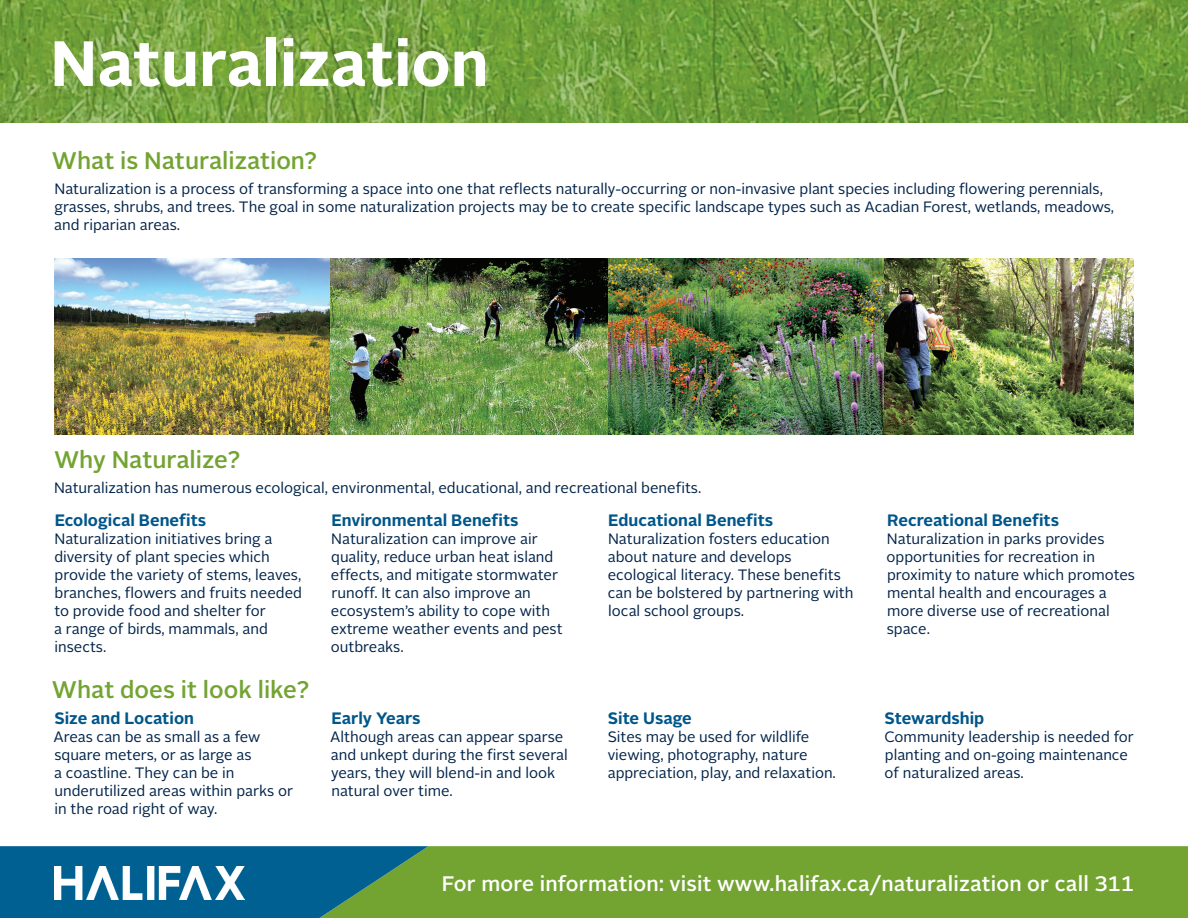
<style>
.page{position:relative;width:1188px;height:918px;background:#fff}
.page>*{position:absolute;margin:0;border:0;box-sizing:border-box;transform-origin:0 0}
.t1{font:700 63.75px "Alright Sans";color:#fff}
.t2{font:500 24px "Alright Sans";color:#73a432}
.t3{font:500 21px "Alright Sans";letter-spacing:.01em;color:#fff}
.t4{font:700 16.5px "Alright Sans";color:#00568a}
.t5{font:15px/18px "Alright Sans";color:#002349}
</style>
<div class="page">
<svg style="left:0;top:846px;width:428px;height:72px;background:#146c84"></svg>
<div style="left:443px;top:846px;width:745px;height:72px;background:#73a432"></div>
<img style="left:54px;top:867px;width:191px;height:32px">
<svg style="left:0;top:0;width:1188px;height:123px;background:#709f3c"></svg>
<img style="left:54px;top:259px;width:1080px;height:176px">
<h1 class="t1" style="left:50px;top:19px;width:440px">Naturalization</h1>
<h2 class="t2" style="left:52px;top:144px;width:267px">What is Naturalization?</h2>
<p class="t5" style="left:54px;top:180px;width:1061px">Naturalization is a process of transforming a space into one that reflects naturally-occurring or non-invasive plant species including flowering perennials, grasses, shrubs, and trees. The goal in some naturalization projects may be to create specific landscape types such as Acadian Forest, wetlands, meadows, and riparian areas.</p>
<h2 class="t2" style="left:54px;top:443px;width:188px">Why Naturalize?</h2>
<p class="t5" style="left:54px;top:479px;width:649px">Naturalization has numerous ecological, environmental, educational, and recreational benefits.</p>
<p class="t4" style="left:55px;top:509px;width:153px">Ecological Benefits</p>
<p class="t5" style="left:54px;top:530px;width:249px">Naturalization initiatives bring a diversity of plant species which provide the variety of stems, leaves, branches, flowers and fruits needed to provide food and shelter for<br>a range of birds, mammals, and insects.</p>
<h2 class="t2" style="left:52px;top:673px;width:259px">What does it look like?</h2>
<p class="t4" style="left:54px;top:706px;width:141px">Size and Location</p>
<p class="t5" style="left:53px;top:728px;width:241px">Areas can be as small as a few square meters, or as large as<br>a coastline. They can be in underutilized areas within parks or in the road right of way.</p>
<p class="t4" style="left:331px;top:509px;width:189px">Environmental Benefits</p>
<p class="t5" style="left:331px;top:530px;width:233px">Naturalization can improve air quality, reduce urban heat island effects, and mitigate stormwater runoff. It can also improve an ecosystem’s ability to cope with extreme weather events and pest outbreaks.</p>
<p class="t4" style="left:331px;top:706px;width:91px">Early Years</p>
<p class="t5" style="left:330px;top:728px;width:239px">Although areas can appear sparse and unkept during the first several years, they will blend-in and look natural over time.</p>
<p class="t4" style="left:608px;top:509px;width:167px">Educational Benefits</p>
<p class="t5" style="left:608px;top:530px;width:247px">Naturalization fosters education about nature and develops ecological literacy. These benefits can be bolstered by partnering with local school groups.</p>
<p class="t4" style="left:608px;top:706px;width:86px">Site Usage</p>
<p class="t5" style="left:608px;top:728px;width:230px">Sites may be used for wildlife viewing, photography, nature appreciation, play, and relaxation.</p>
<p class="t4" style="left:887px;top:509px;width:174px">Recreational Benefits</p>
<p class="t5" style="left:887px;top:530px;width:250px">Naturalization in parks provides opportunities for recreation in proximity to nature which promotes mental health and encourages a more diverse use of recreational space.</p>
<p class="t4" style="left:885px;top:706px;width:101px">Stewardship</p>
<p class="t5" style="left:884px;top:728px;width:251px">Community leadership is needed for planting and on-going maintenance of naturalized areas.</p>
<h3 class="t3" style="left:442px;top:869px;width:694px">For more information: visit www.halifax.ca/naturalization or call 311</h3>
</div>
